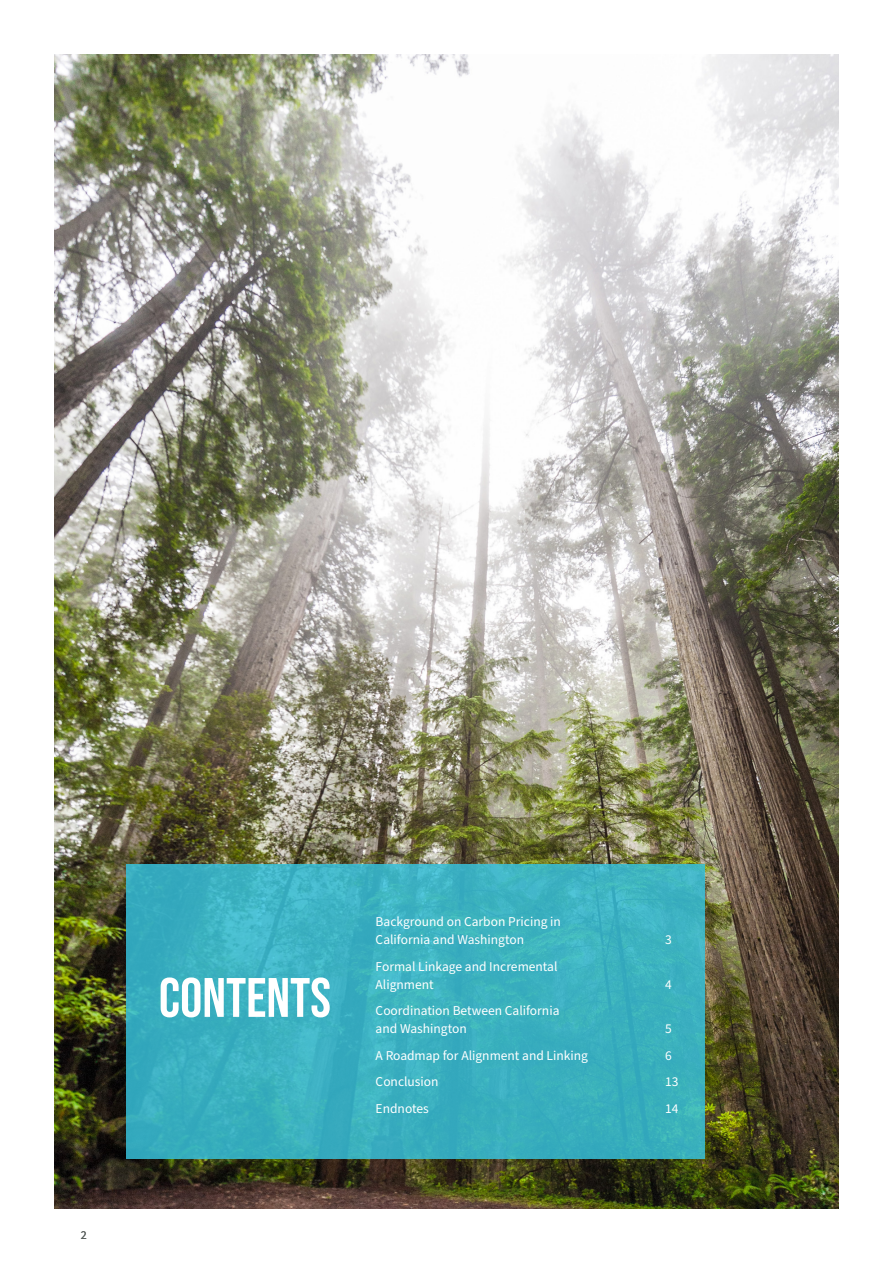
<style>
.page{position:relative;width:893px;height:1263px;background:#fff}
.page>*{position:absolute;margin:0;border:0;box-sizing:border-box;transform-origin:0 0}
._37_Contents_black_B{font:55.5px "Bebas Neue";color:#fff}
._9_Content_black_Sou{font:13.5px/18px "Source Sans Pro";color:#fff}
.t1{font:12px "Source Sans Pro";color:#5a605e}
</style>
<div class="page">
<img style="left:54px;top:54px;width:785px;height:1155px">
<div style="left:126px;top:864px;width:578px;height:295px;background:linear-gradient(to bottom,#3fb4c4,#38adbd)"></div>
<p class="t1" style="left:81px;top:1227px;width:7px">2</p>
<p class="_37_Contents_black_B" style="left:159px;top:966px;width:174px">CONTENTS</p>
<p class="_9_Content_black_Sou" style="left:376px;top:913px;width:187px">Background on Carbon Pricing in<br>California and Washington</p>
<p class="_9_Content_black_Sou" style="left:376px;top:957px;width:183px">Formal Linkage and Incremental<br>Alignment</p>
<p class="_9_Content_black_Sou" style="left:376px;top:1002px;width:185px">Coordination Between California and Washington</p>
<p class="_9_Content_black_Sou" style="left:665px;top:931px;width:8px">3</p>
<p class="_9_Content_black_Sou" style="left:665px;top:975px;width:8px">4</p>
<p class="_9_Content_black_Sou" style="left:665px;top:1020px;width:8px">5</p>
<p class="_9_Content_black_Sou" style="left:376px;top:1046px;width:214px">A Roadmap for Alignment and Linking</p>
<p class="_9_Content_black_Sou" style="left:665px;top:1046px;width:8px">6</p>
<p class="_9_Content_black_Sou" style="left:376px;top:1073px;width:65px">Conclusion</p>
<p class="_9_Content_black_Sou" style="left:665px;top:1073px;width:15px">13</p>
<p class="_9_Content_black_Sou" style="left:376px;top:1099px;width:55px">Endnotes</p>
<p class="_9_Content_black_Sou" style="left:665px;top:1099px;width:15px">14</p>
</div>
